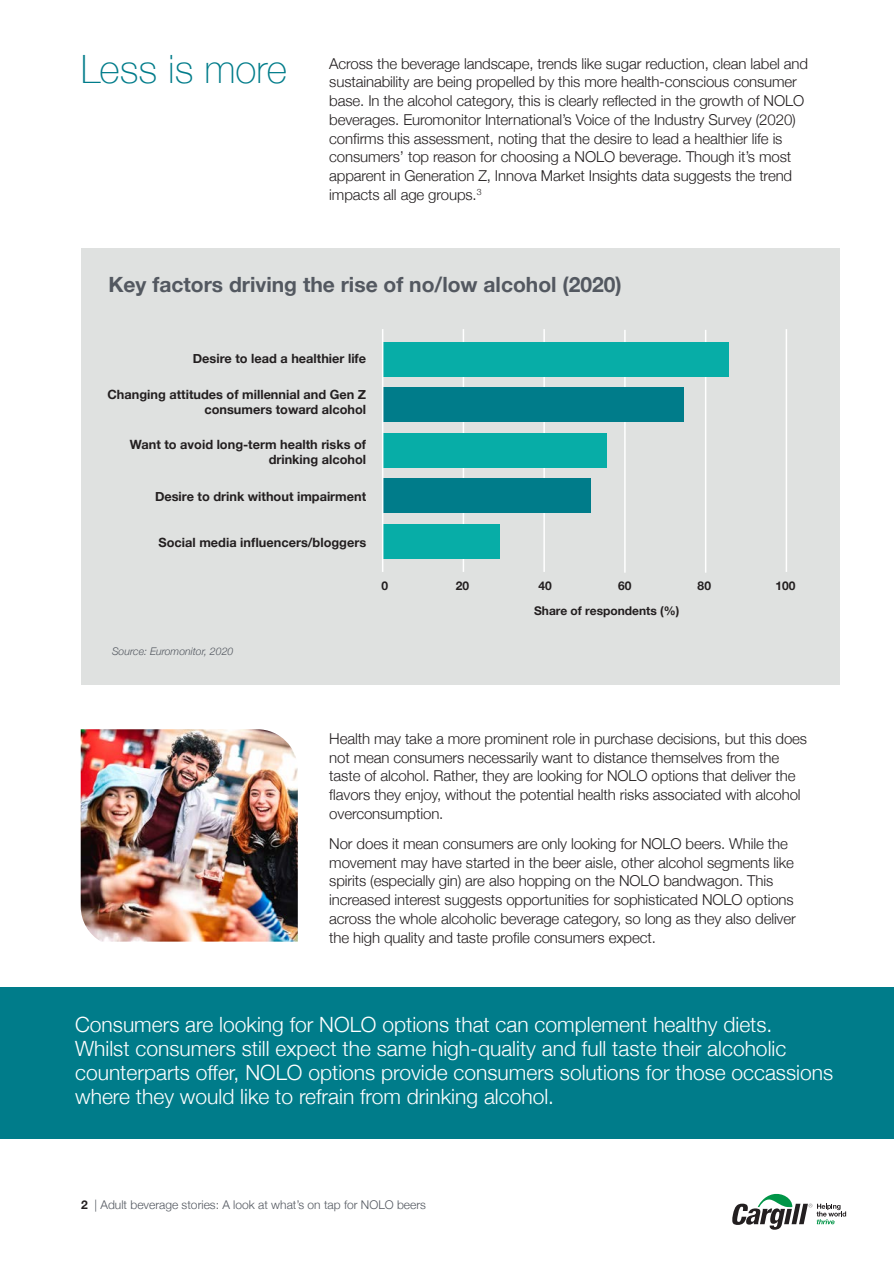
<style>
.page{position:relative;width:894px;height:1263px;background:#fff}
.page>*{position:absolute;margin:0;border:0;box-sizing:border-box;transform-origin:0 0}
.head{font:100 39px "Helvetica Neue";color:#007c8a}
.head-2{font:300 21px/24px "Helvetica Neue";color:#fff}
.body{font:700 21px "Helvetica Neue";color:#535860}
.body-2{font:300 15px/18.8px "Helvetica Neue";letter-spacing:-.01em;color:#231f20}
.body-3{font:700 12.75px/15px "Helvetica Neue";color:#231f20;text-align:right}
.t1{font:300 12px "Helvetica Neue";color:#535860}
.body-4{font:700 12px "Helvetica Neue";color:#231f20}
.FOOTNOTES{font:italic 300 10.5px "Helvetica Neue";color:#535860}
.s1{font-weight:700;color:#231f20}
</style>
<div class="page">
<svg style="left:732px;top:1193px;width:113px;height:36px"></svg>
<div style="left:0;top:986px;width:893px;height:152px;background:#007c8a"></div>
<img style="left:81px;top:729px;width:217px;height:212px">
<div style="left:81px;top:248px;width:758px;height:436px;background:#dfe1e0"></div>
<hr style="left:462px;top:329px;width:2px;height:243px;background:#fff">
<hr style="left:543px;top:329px;width:1px;height:243px;background:#fff">
<hr style="left:624px;top:330px;width:1px;height:242px;background:#fff">
<hr style="left:704px;top:330px;width:2px;height:242px;background:#fff">
<hr style="left:785px;top:329px;width:1px;height:243px;background:#fff">
<div style="left:382px;top:342px;width:345px;height:35px;background:#07ada7"></div>
<div style="left:382px;top:433px;width:224px;height:34px;background:#07ada7"></div>
<div style="left:382px;top:524px;width:117px;height:34px;background:#07ada7"></div>
<div style="left:382px;top:387px;width:301px;height:35px;background:#007c8a"></div>
<div style="left:383px;top:478px;width:207px;height:35px;background:#007c8a"></div>
<hr style="left:382px;top:329px;width:1px;height:243px;background:#fff">
<p class="head" style="left:81px;top:40px;width:208px">Less is more</p>
<p class="body-2" style="left:329px;top:53px;width:480px">Across the beverage landscape, trends like sugar reduction, clean label and sustainability are being propelled by this more health-conscious consumer base. In the alcohol category, this is clearly reflected in the growth of NOLO beverages. Euromonitor International’s Voice of the Industry Survey (2020) confirms this assessment, noting that the desire to lead a healthier life is consumers’ top reason for choosing a NOLO beverage. Though it’s most apparent in Generation Z, Innova Market Insights data suggests the trend impacts all age groups.<sup>3</sup></p>
<p class="body" style="left:108px;top:268px;width:514px">Key factors driving the rise of no/low alcohol (2020)</p>
<p class="body-3" style="left:193px;top:351px;width:175px">Desire to lead a healthier life</p>
<p class="body-3" style="left:107px;top:388px;width:260px">Changing attitudes of millennial and Gen Z consumers toward alcohol</p>
<p class="body-3" style="left:130px;top:437px;width:238px">Want to avoid long-term health risks of drinking alcohol</p>
<p class="body-3" style="left:155px;top:489px;width:212px">Desire to drink without impairment</p>
<p class="body-3" style="left:158px;top:535px;width:209px">Social media influencers/bloggers</p>
<p class="FOOTNOTES" style="left:112px;top:643px;width:123px">Source: Euromonitor, 2020</p>
<p class="body-4" style="left:381px;top:576px;width:8px">0</p>
<p class="body-4" style="left:456px;top:576px;width:15px">20</p>
<p class="body-4" style="left:538px;top:576px;width:15px">40</p>
<p class="body-4" style="left:618px;top:576px;width:15px">60</p>
<p class="body-4" style="left:697px;top:576px;width:15px">80</p>
<p class="body-4" style="left:775px;top:576px;width:22px">100</p>
<p class="body-4" style="left:534px;top:601px;width:147px">Share of respondents (%)</p>
<p class="body-2" style="left:329px;top:728px;width:479px">Health may take a more prominent role in purchase decisions, but this does not mean consumers necessarily want to distance themselves from the taste of alcohol. Rather, they are looking for NOLO options that deliver the flavors they enjoy, without the potential health risks associated with alcohol overconsumption.</p>
<p class="body-2" style="left:329px;top:833px;width:468px">Nor does it mean consumers are only looking for NOLO beers. While the movement may have started in the beer aisle, other alcohol segments like spirits (especially gin) are also hopping on the NOLO bandwagon. This increased interest suggests opportunities for sophisticated NOLO options across the whole alcoholic beverage category, so long as they also deliver the high quality and taste profile consumers expect.</p>
<p class="head-2" style="left:75px;top:1011px;width:759px">Consumers are looking for NOLO options that can complement healthy diets.<br>Whilst consumers still expect the same high-quality and full taste their alcoholic counterparts offer, NOLO options provide consumers solutions for those occassions where they would like to refrain from drinking alcohol.</p>
<p class="t1" style="left:81px;top:1194px;width:346px"><span class="s1">2</span> | Adult beverage stories: A look at what’s on tap for NOLO beers</p>
</div>
